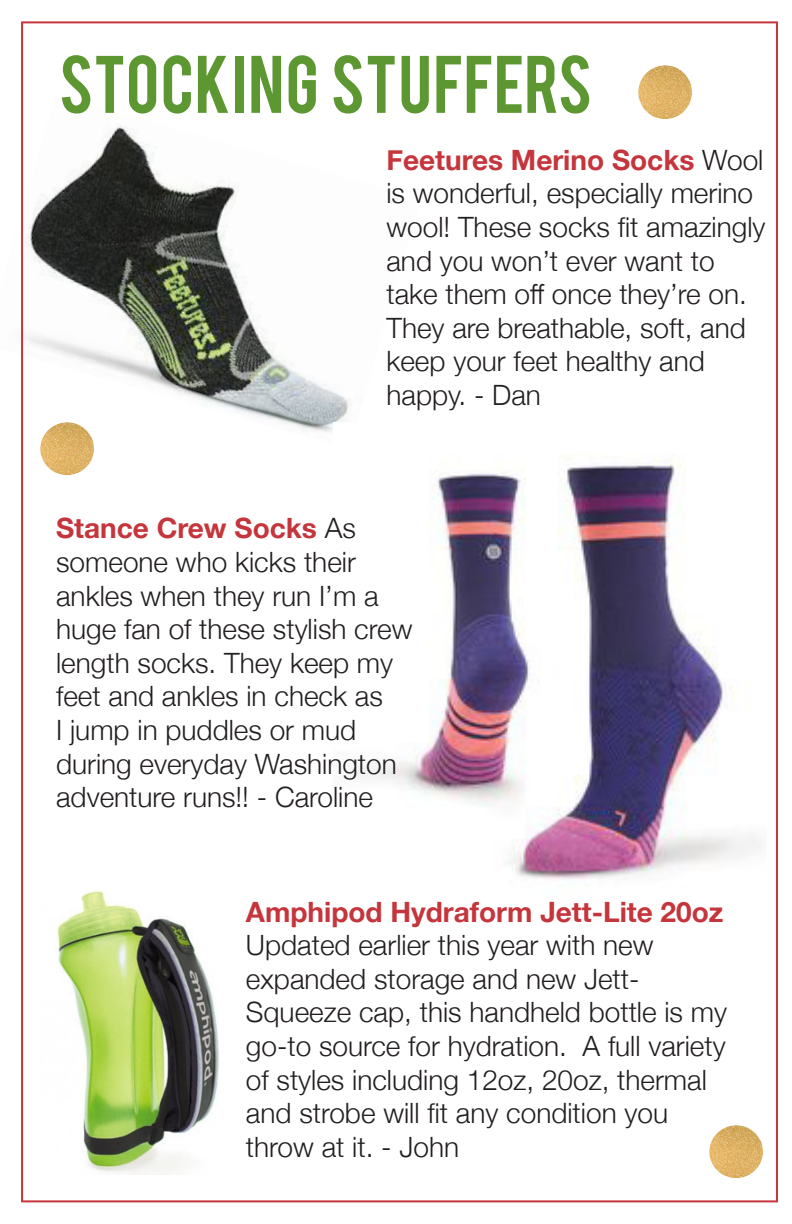
<style>
.page{position:relative;width:792px;height:1224px;background:#fff}
.page>*{position:absolute;margin:0;border:0;box-sizing:border-box;transform-origin:0 0}
.t1{font:64px "Bebas";letter-spacing:.01em;color:#5c9731}
.t2{font:300 28px/33.6px "Helvetica Neue";color:#231f20}
.t3{font:700 28px "Helvetica Neue";color:#c5353c}
.s1{font-weight:700;color:#c5353c}
</style>
<div class="page">
<img style="left:24px;top:126px;width:326px;height:323px">
<img style="left:57px;top:891px;width:162px;height:283px">
<img style="left:334px;top:422px;width:427px;height:457px">
<img style="left:639px;top:66px;width:53px;height:53px">
<img style="left:41px;top:422px;width:54px;height:53px">
<img style="left:710px;top:1125px;width:53px;height:53px">
<p class="t1" style="left:59px;top:38px;width:535px">STOCKING STUFFERS</p>
<p class="t2" style="left:386px;top:141px;width:381px"><span class="s1">Feetures Merino Socks</span> Wool is wonderful, especially merino wool! These socks fit amazingly and you won’t ever want to take them off once they’re on.<br>They are breathable, soft, and keep your feet healthy and happy. - Dan</p>
<p class="t2" style="left:56px;top:510px;width:358px"><span class="s1">Stance Crew Socks</span> As someone who kicks their ankles when they run I’m a huge fan of these stylish crew length socks. They keep my feet and ankles in check as<br>I jump in puddles or mud during everyday Washington adventure runs!! - Caroline</p>
<p class="t3" style="left:246px;top:890px;width:479px">Amphipod Hydraform Jett-Lite 20oz</p>
<p class="t2" style="left:246px;top:926px;width:483px">Updated earlier this year with new expanded storage and new Jett-Squeeze cap, this handheld bottle is my go-to source for hydration. A full variety of styles including 12oz, 20oz, thermal and strobe will fit any condition you throw at it. - John</p>
</div>
